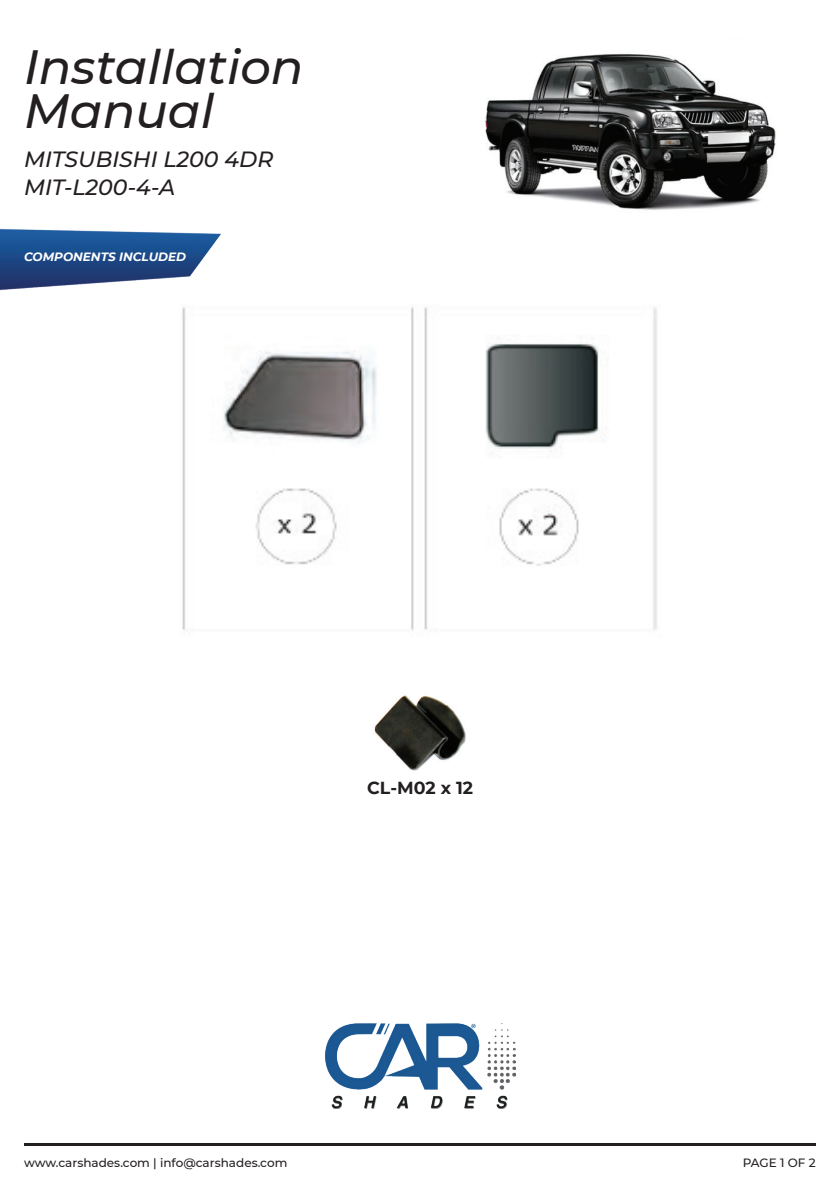
<style>
.page{position:relative;width:840px;height:1191px;background:#fff}
.page>*{position:absolute;margin:0;border:0;box-sizing:border-box;transform-origin:0 0}
.t1{font:italic 500 48px/44px "Montserrat";color:#231f20}
.t2{font:italic 500 22px/28px "Montserrat";color:#231f20}
.t3{font:700 17.4px "Montserrat";color:#231f20}
.t4{font:500 12px "Montserrat";color:#231f20}
.t5{font:italic 700 12px "Montserrat";color:#fff}
</style>
<div class="page">
<img style="left:485px;top:54px;width:291px;height:156px">
<img style="left:0;top:228px;width:221px;height:63px">
<img style="left:182px;top:306px;width:475px;height:325px">
<img style="left:325px;top:1023px;width:189px;height:85px">
<hr style="left:24px;top:1143px;width:791px;height:2px;background:#231f20">
<img style="left:374px;top:695px;width:92px;height:76px">
<h1 class="t1" style="left:24px;top:43px;width:281px">Installation<br>Manual</h1>
<h2 class="t2" style="left:24px;top:145px;width:251px">MITSUBISHI L200 4DR<br>MIT-L200-4-A</h2>
<p class="t5" style="left:24px;top:248px;width:163px">COMPONENTS INCLUDED</p>
<h3 class="t3" style="left:367px;top:775px;width:107px">CL-M02 x 12</h3>
<p class="t4" style="left:24px;top:1153px;width:265px">www.carshades.com | info@carshades.com</p>
<p class="t4" style="left:742px;top:1153px;width:74px">PAGE 1 OF 2</p>
</div>
